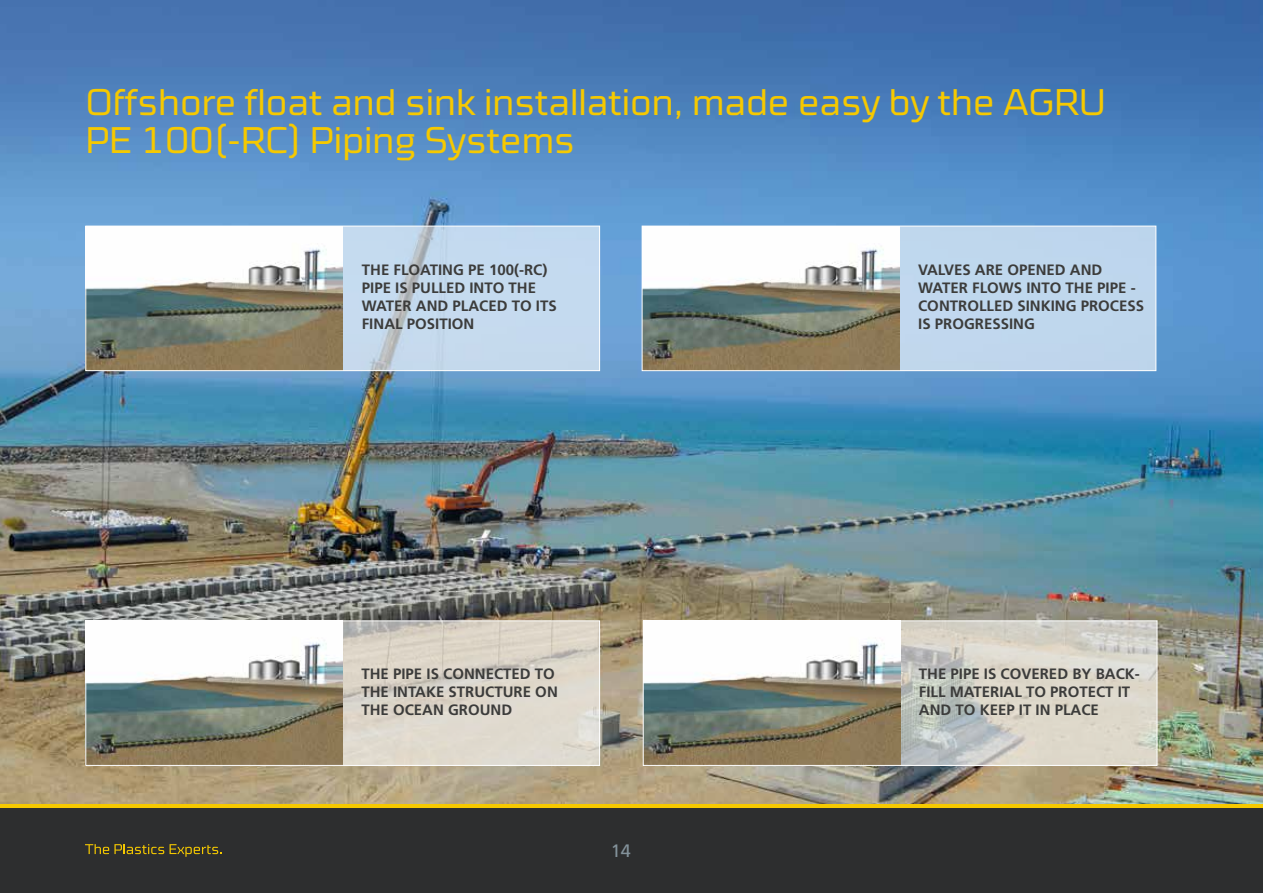
<style>
.page{position:relative;width:1263px;height:893px;background:#fff}
.page>*{position:absolute;margin:0;border:0;box-sizing:border-box;transform-origin:0 0}
.t1{font:300 37.5px/37.5px "Cube Pro";color:#f6c900}
.t2{font:18px "Frutiger LT Std";color:#83929b}
.t3{font:700 15px/18px "Frutiger LT Std";color:#3c3c3b}
</style>
<div class="page">
<div style="left:0;top:804px;width:1263px;height:89px;background:#f6c900"></div>
<div style="left:0;top:808px;width:1263px;height:85px;background:#2d2e2f"></div>
<svg style="left:85px;top:844px;width:79px;height:10px"></svg>
<svg style="left:170px;top:844px;width:52px;height:13px"></svg>
<img style="left:0;top:0;width:1263px;height:804px">
<div style="left:86px;top:226px;width:514px;height:145px;background:#c4daef"></div>
<img style="left:87px;top:228px;width:256px;height:141px">
<div style="left:85px;top:226px;width:515px;height:145px;border:1px solid #fff"></div>
<div style="left:642px;top:226px;width:514px;height:145px;background:#bfd7ed"></div>
<img style="left:644px;top:228px;width:255px;height:141px">
<div style="left:642px;top:226px;width:514px;height:145px;border:1px solid #fff"></div>
<svg style="left:343px;top:622px;width:255px;height:142px;fill:#ded8cb"></svg>
<img style="left:87px;top:622px;width:256px;height:142px">
<div style="left:85px;top:620px;width:515px;height:146px;border:1px solid #fff"></div>
<svg style="left:900px;top:622px;width:255px;height:142px;fill:#dbd6c9"></svg>
<img style="left:645px;top:622px;width:255px;height:142px">
<div style="left:643px;top:620px;width:514px;height:146px;border:1px solid #fff"></div>
<h1 class="t1" style="left:86px;top:83px;width:1021px">Offshore float and sink installation, made easy by the AGRU<br>PE 100(-RC) Piping Systems</h1>
<p class="t3" style="left:362px;top:261px;width:196px">THE FLOATING PE 100(-RC)<br>PIPE IS PULLED INTO THE<br>WATER AND PLACED TO ITS<br>FINAL POSITION</p>
<p class="t3" style="left:918px;top:261px;width:227px">VALVES ARE OPENED AND<br>WATER FLOWS INTO THE PIPE -<br>CONTROLLED SINKING PROCESS<br>IS PROGRESSING</p>
<p class="t3" style="left:361px;top:665px;width:198px">THE PIPE IS CONNECTED TO<br>THE INTAKE STRUCTURE ON<br>THE OCEAN GROUND</p>
<p class="t3" style="left:919px;top:665px;width:222px">THE PIPE IS COVERED BY BACK-<br>FILL MATERIAL TO PROTECT IT<br>AND TO KEEP IT IN PLACE</p>
<p class="t2" style="left:611px;top:841px;width:22px">14</p>
</div>
